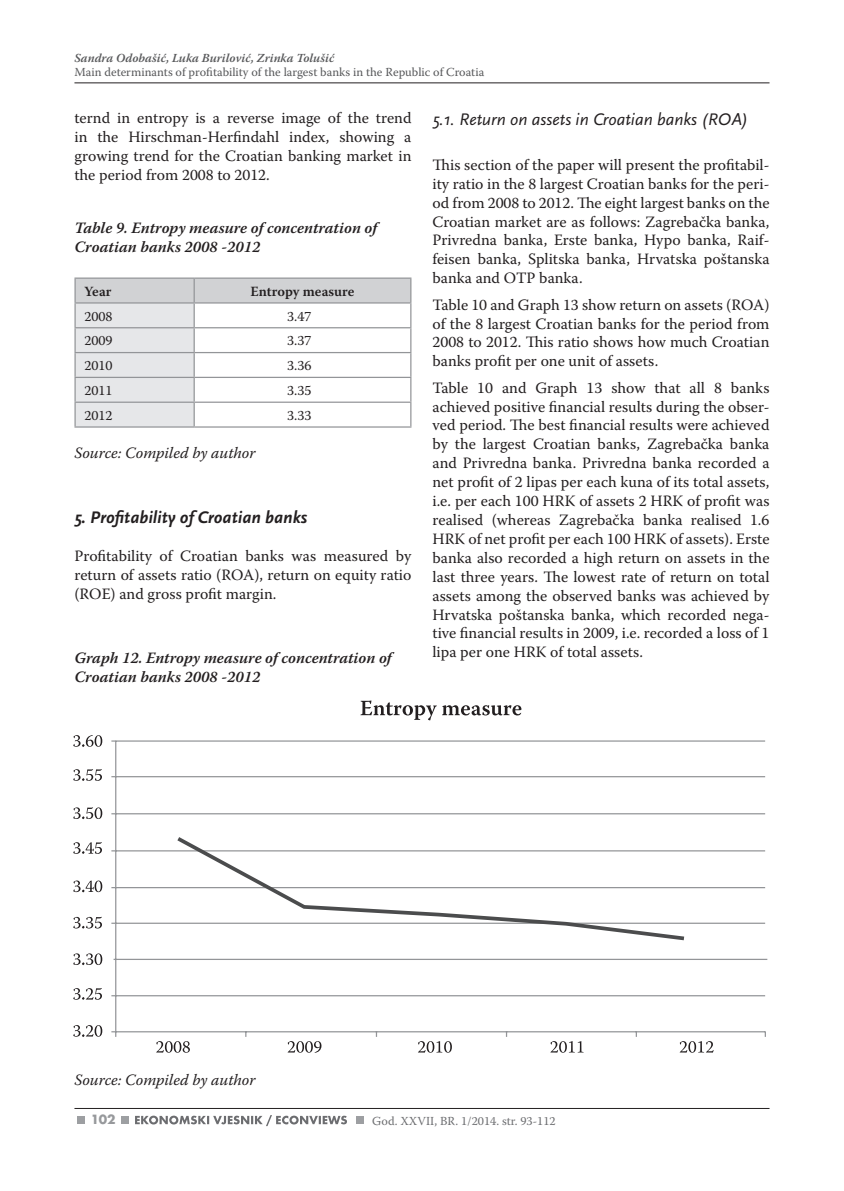
<style>
.page{position:relative;width:844px;height:1191px;background:#fff}
.page>*{position:absolute;margin:0;border:0;box-sizing:border-box;transform-origin:0 0}
.t1{font:italic 17.5px "Scala Sans Pro";color:#231f20}
.t2{font:italic 700 17.5px "Scala Sans Pro";color:#231f20}
.t3{font:15.75px/18.9px "Warnock Pro";color:#231f20;text-align:justify}
.t4{font:italic 600 15.75px/18.9px "Warnock Pro";color:#231f20}
.t5{font:italic 15.75px "Warnock Pro";color:#231f20}
.t6{font:14px "Warnock Pro";color:#231f20}
.t7{font:600 14px "Warnock Pro";color:#231f20}
.t8{font:700 14px "Futura TOT";color:#97999c}
.t9{font:12.25px "Warnock Pro";color:#57585a}
.t10{font:italic 600 12.25px "Warnock Pro";color:#57585a}
.t11{font:12.25px "Warnock Pro";color:#6c6d70}
</style>
<div class="page">
<hr style="left:74px;top:83px;width:695px;height:1px;background:#231f20">
<hr style="left:74px;top:1108px;width:695px;height:1px;background:#231f20">
<div style="left:121px;top:1115px;width:7px;height:8px;background:#9d9fa2"></div>
<div style="left:356px;top:1115px;width:8px;height:8px;background:#9d9fa2"></div>
<div style="left:77px;top:1115px;width:8px;height:8px;background:#9d9fa2"></div>
<svg style="left:135px;top:1115px;width:212px;height:11px"></svg>
<hr style="left:74px;top:277px;width:120px;height:2px;background:#939598">
<hr style="left:74px;top:279px;width:2px;height:23px;background:#939598">
<hr style="left:194px;top:277px;width:217px;height:2px;background:#939598">
<hr style="left:74px;top:302px;width:120px;height:1px;background:#939598">
<hr style="left:74px;top:303px;width:2px;height:24px;background:#939598">
<hr style="left:74px;top:327px;width:120px;height:1px;background:#939598">
<hr style="left:74px;top:328px;width:2px;height:24px;background:#939598">
<hr style="left:74px;top:352px;width:120px;height:1px;background:#939598">
<hr style="left:74px;top:353px;width:2px;height:24px;background:#939598">
<hr style="left:74px;top:377px;width:120px;height:1px;background:#939598">
<hr style="left:74px;top:378px;width:2px;height:23px;background:#939598">
<hr style="left:74px;top:401px;width:120px;height:2px;background:#939598">
<hr style="left:74px;top:403px;width:2px;height:23px;background:#939598">
<svg style="left:75px;top:278px;width:336px;height:148px"></svg>
<hr style="left:74px;top:426px;width:120px;height:1px;background:#939598">
<hr style="left:194px;top:426px;width:217px;height:1px;background:#939598">
<svg style="left:360px;top:700px;width:161px;height:20px"></svg>
<hr style="left:115px;top:741px;width:1px;height:295px;background:#939598">
<hr style="left:111px;top:1031px;width:654px;height:1px;background:#939598">
<hr style="left:113px;top:958px;width:654px;height:2px;background:#939598">
<hr style="left:111px;top:995px;width:654px;height:1px;background:#939598">
<hr style="left:111px;top:922px;width:654px;height:2px;background:#939598">
<hr style="left:111px;top:887px;width:654px;height:1px;background:#939598">
<hr style="left:111px;top:776px;width:654px;height:1px;background:#939598">
<hr style="left:111px;top:740px;width:654px;height:1px;background:#939598">
<hr style="left:111px;top:813px;width:654px;height:1px;background:#939598">
<hr style="left:111px;top:850px;width:654px;height:1px;background:#939598">
<svg style="left:156px;top:1041px;width:34px;height:11px"></svg>
<svg style="left:287px;top:1041px;width:34px;height:11px"></svg>
<svg style="left:418px;top:1041px;width:34px;height:11px"></svg>
<svg style="left:550px;top:1041px;width:33px;height:11px"></svg>
<svg style="left:679px;top:1041px;width:34px;height:11px"></svg>
<svg style="left:173px;top:837px;width:515px;height:104px"></svg>
<svg style="left:73px;top:735px;width:29px;height:12px"></svg>
<svg style="left:73px;top:769px;width:29px;height:12px"></svg>
<svg style="left:73px;top:807px;width:29px;height:12px"></svg>
<svg style="left:73px;top:842px;width:29px;height:12px"></svg>
<svg style="left:73px;top:880px;width:29px;height:12px"></svg>
<svg style="left:73px;top:916px;width:29px;height:12px"></svg>
<svg style="left:73px;top:953px;width:29px;height:12px"></svg>
<svg style="left:73px;top:988px;width:29px;height:11px"></svg>
<svg style="left:73px;top:1025px;width:29px;height:12px"></svg>
<p class="t10" style="left:74px;top:50px;width:261px">Sandra Odobašić, Luka Burilović, Zrinka Tolušić</p>
<p class="t9" style="left:74px;top:64px;width:411px">Main determinants of profitability of the largest banks in the Republic of Croatia</p>
<p class="t3" style="left:74px;top:108px;width:338px">ternd in entropy is a reverse image of the trend in the Hirschman-Herfindahl index, showing a growing trend for the Croatian banking market in the period from 2008 to 2012.</p>
<p class="t4" style="left:74px;top:218px;width:304px">Table 9. Entropy measure of concentration of<br>Croatian banks 2008 -2012</p>
<p class="t7" style="left:84px;top:283px;width:28px">Year</p>
<p class="t7" style="left:250px;top:283px;width:106px">Entropy measure</p>
<p class="t6" style="left:84px;top:307px;width:30px">2008</p>
<p class="t6" style="left:287px;top:307px;width:26px">3.47</p>
<p class="t6" style="left:84px;top:332px;width:30px">2009</p>
<p class="t6" style="left:287px;top:332px;width:26px">3.37</p>
<p class="t6" style="left:84px;top:357px;width:30px">2010</p>
<p class="t6" style="left:287px;top:357px;width:26px">3.36</p>
<p class="t6" style="left:84px;top:382px;width:30px">2011</p>
<p class="t6" style="left:287px;top:382px;width:26px">3.35</p>
<p class="t6" style="left:84px;top:407px;width:30px">2012</p>
<p class="t6" style="left:287px;top:407px;width:26px">3.33</p>
<p class="t5" style="left:74px;top:444px;width:182px">Source: Compiled by author</p>
<p class="t2" style="left:74px;top:507px;width:234px">5. Profitability of Croatian banks</p>
<p class="t3" style="left:74px;top:546px;width:338px">Profitability of Croatian banks was measured by return of assets ratio (ROA), return on equity ratio (ROE) and gross profit margin.</p>
<p class="t4" style="left:74px;top:648px;width:318px">Graph 12. Entropy measure of concentration of<br>Croatian banks 2008 -2012</p>
<p class="t1" style="left:432px;top:108px;width:317px">5.1. Return on assets in Croatian banks (ROA)</p>
<p class="t3" style="left:432px;top:155px;width:338px">This section of the paper will present the profitabil&shy;ity ratio in the 8 largest Croatian banks for the peri&shy;od from 2008 to 2012. The eight largest banks on the Croatian market are as follows: Zagrebačka banka, Privredna banka, Erste banka, Hypo banka, Raif&shy;feisen banka, Splitska banka, Hrvatska poštanska banka and OTP banka.</p>
<p class="t3" style="left:432px;top:295px;width:338px">Table 10 and Graph 13 show return on assets (ROA) of the 8 largest Croatian banks for the period from 2008 to 2012. This ratio shows how much Croatian banks profit per one unit of assets.</p>
<p class="t3" style="left:432px;top:378px;width:338px">Table 10 and Graph 13 show that all 8 banks achieved positive financial results during the obser&shy;ved period. The best financial results were achieved by the largest Croatian banks, Zagrebačka banka and Privredna banka. Privredna banka recorded a net profit of 2 lipas per each kuna of its total assets, i.e. per each 100 HRK of assets 2 HRK of profit was realised (whereas Zagrebačka banka realised 1.6<br>HRK of net profit per each 100 HRK of assets). Erste banka also recorded a high return on assets in the last three years. The lowest rate of return on total assets among the observed banks was achieved by Hrvatska poštanska banka, which recorded nega&shy;tive financial results in 2009, i.e. recorded a loss of 1 lipa per one HRK of total assets.</p>
<p class="t5" style="left:74px;top:1070px;width:182px">Source: Compiled by author</p>
<p class="t8" style="left:91px;top:1111px;width:26px">102</p>
<p class="t11" style="left:372px;top:1113px;width:185px">God. XXVII, BR. 1/2014. str. 93-112</p>
</div>
